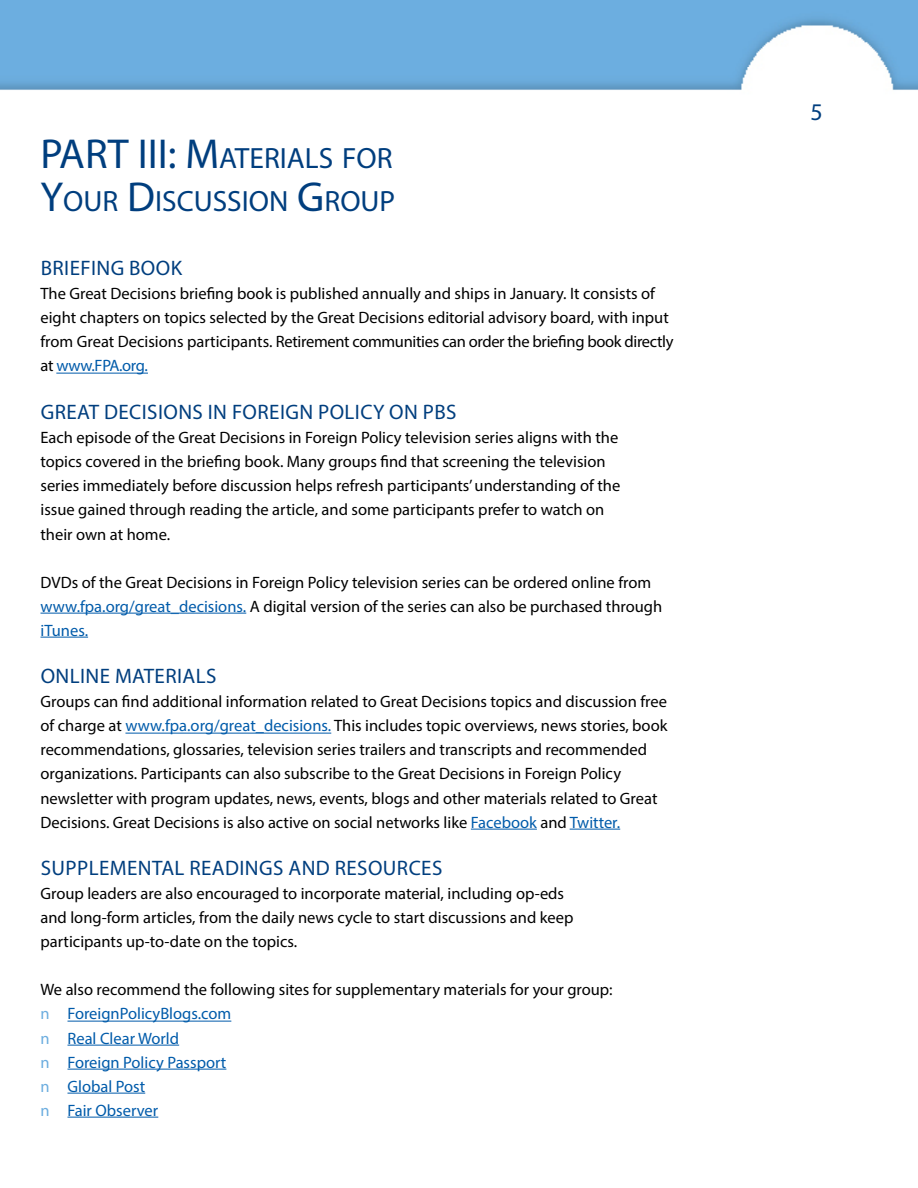
<style>
.page{position:relative;width:918px;height:1188px;background:#fff}
.page>*{position:absolute;margin:0;border:0;box-sizing:border-box;transform-origin:0 0}
.t1{font:42px "Myriad Pro";color:#003e7e}
.t2{font:29.4px/43.5px "Myriad Pro";color:#003e7e;text-align:right}
.t3{font:24px "Myriad Pro";color:#003e7e}
.t4{font:21px "Myriad Pro";letter-spacing:.02em;color:#003e7e}
.t5{font:16.5px/24px "Myriad Pro";color:#000}
.t6{font:16.5px/24px "Myriad Pro";color:#005baa}
.s1{font-size:42px}
.s2{color:#005baa}
.s3{color:#000}
.s4{color:#6caddf}
</style>
<div class="page">
<img style="left:0;top:0;width:918px;height:1118px">
<hr style="left:56px;top:373px;width:92px;height:1px;background:#005baa">
<hr style="left:40px;top:613px;width:206px;height:1px;background:#005baa">
<hr style="left:40px;top:637px;width:48px;height:1px;background:#005baa">
<hr style="left:125px;top:733px;width:206px;height:1px;background:#005baa">
<hr style="left:471px;top:829px;width:66px;height:1px;background:#005baa">
<hr style="left:570px;top:829px;width:50px;height:1px;background:#005baa">
<hr style="left:68px;top:1021px;width:163px;height:1px;background:#005baa">
<hr style="left:68px;top:1045px;width:111px;height:1px;background:#005baa">
<hr style="left:68px;top:1069px;width:158px;height:1px;background:#005baa">
<hr style="left:68px;top:1093px;width:77px;height:1px;background:#005baa">
<hr style="left:68px;top:1117px;width:90px;height:1px;background:#005baa">
<h1 class="t1" style="left:40px;top:128px;width:43px">PART</h1>
<h2 class="t2" style="left:41px;top:136px;width:354px"><span class="s1">III: M</span>ATERIALS FOR<br><span class="s1">Y</span>OUR <span class="s1">D</span>ISCUSSION <span class="s1">G</span>ROUP</h2>
<p class="t4" style="left:41px;top:255px;width:143px">BRIEFING BOOK</p>
<p class="t5" style="left:40px;top:282px;width:635px">The Great Decisions briefing book is published annually and ships in January. It consists of eight chapters on topics selected by the Great Decisions editorial advisory board, with input from Great Decisions participants. Retirement communities can order the briefing book directly at <span class="s2">www.FPA.org.</span></p>
<p class="t4" style="left:41px;top:399px;width:417px">GREAT DECISIONS IN FOREIGN POLICY ON PBS</p>
<p class="t5" style="left:40px;top:426px;width:581px">Each episode of the Great Decisions in Foreign Policy television series aligns with the topics covered in the briefing book. Many groups find that screening the television series immediately before discussion helps refresh participants’ understanding of the issue gained through reading the article, and some participants prefer to watch on their own at home.</p>
<p class="t5" style="left:40px;top:570px;width:623px">DVDs of the Great Decisions in Foreign Policy television series can be ordered online from <span class="s2">www.fpa.org/great_decisions.</span> A digital version of the series can also be purchased through <span class="s2">iTunes.</span></p>
<p class="t4" style="left:41px;top:663px;width:177px">ONLINE MATERIALS</p>
<p class="t5" style="left:40px;top:690px;width:629px">Groups can find additional information related to Great Decisions topics and discussion free of charge at <span class="s2">www.fpa.org/great_decisions.</span> This includes topic overviews, news stories, book recommendations, glossaries, television series trailers and transcripts and recommended organizations. Participants can also subscribe to the Great Decisions in Foreign Policy newsletter with program updates, news, events, blogs and other materials related to Great Decisions. Great Decisions is also active on social networks like <span class="s2">Facebook</span> and <span class="s2">Twitter.</span></p>
<p class="t4" style="left:41px;top:855px;width:403px">SUPPLEMENTAL READINGS AND RESOURCES</p>
<p class="t5" style="left:40px;top:882px;width:535px">Group leaders are also encouraged to incorporate material, including op-eds and long-form articles, from the daily news cycle to start discussions and keep participants up-to-date on the topics.</p>
<p class="t6" style="left:40px;top:978px;width:574px"><span class="s3">We also recommend the following sites for supplementary materials for your group: </span><span class="s4">n</span> ForeignPolicyBlogs.com<br><span class="s4">n</span> Real Clear World<br><span class="s4">n</span> Foreign Policy Passport<br><span class="s4">n</span> Global Post<br><span class="s4">n</span> Fair Observer</p>
<h3 class="t3" style="left:811px;top:97px;width:14px">5</h3>
</div>
